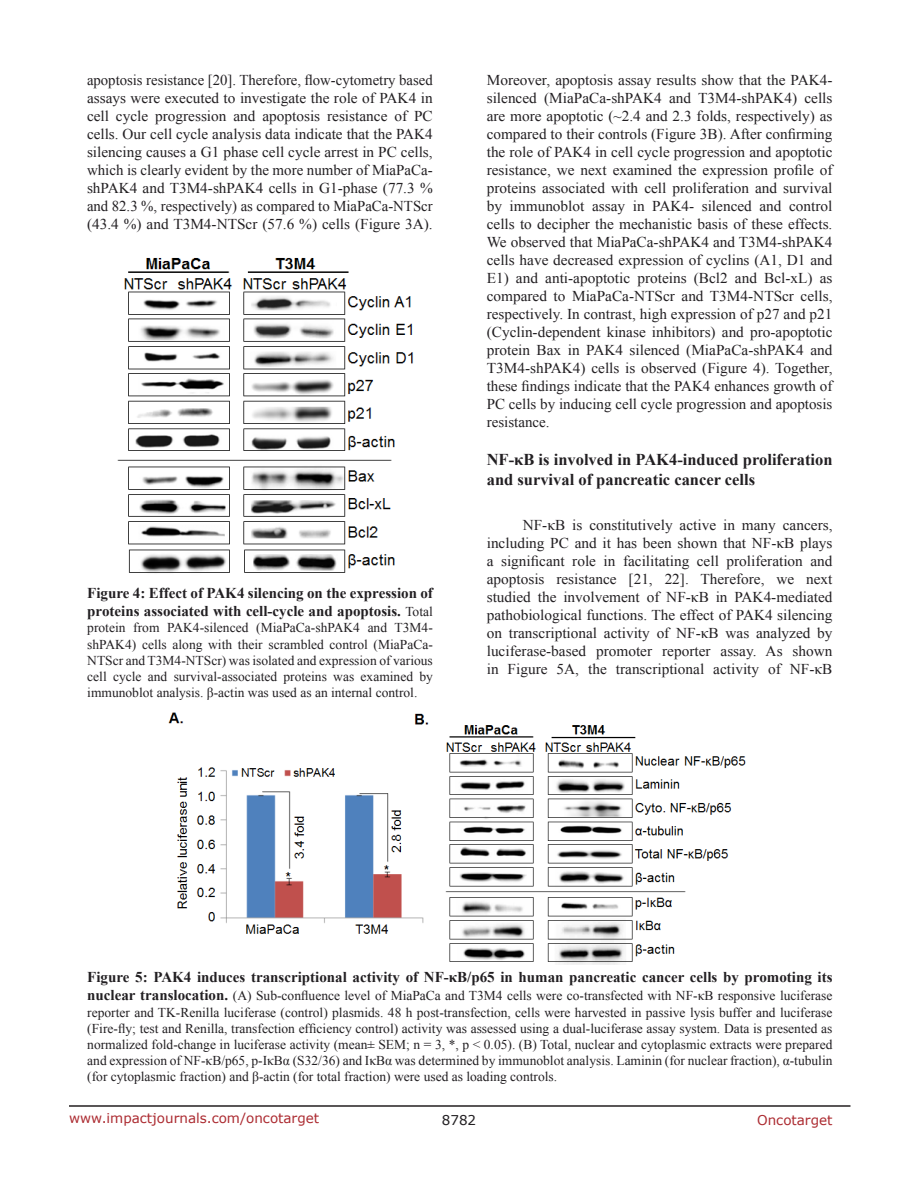
<style>
.page{position:relative;width:918px;height:1188px;background:#fff}
.page>*{position:absolute;margin:0;border:0;box-sizing:border-box;transform-origin:0 0}
.SubHeading{font:700 16.5px/19.8px "Times New Roman";color:#221f22}
.BodyText{font:15px/18px "Times New Roman";color:#221f22;text-align:justify}
.FigureText{font:700 15px/18px "Times New Roman";color:#221f22}
.FigureText-2{font:13.5px/16.2px "Times New Roman";color:#221f22;text-align:justify}
.t1{font:13.5px "Verdana";color:#ac2b31}
.t2{font:13.5px "Verdana";color:#221f22}
.s1{font-weight:400;font-size:13.5px}
.s2{font-weight:700;font-size:15px}
</style>
<div class="page">
<hr style="left:69px;top:1105px;width:781px;height:2px;background:#231f20">
<img style="left:168px;top:712px;width:578px;height:253px">
<img style="left:117px;top:258px;width:297px;height:315px">
<p class="BodyText" style="left:87px;top:71px;width:347px">apoptosis resistance [20]. Therefore, flow-cytometry based assays were executed to investigate the role of PAK4 in cell cycle progression and apoptosis resistance of PC cells. Our cell cycle analysis data indicate that the PAK4 silencing causes a G1 phase cell cycle arrest in PC cells, which is clearly evident by the more number of MiaPaCa&shy;shPAK4 and T3M4-shPAK4 cells in G1-phase (77.3 % and 82.3 %, respectively) as compared to MiaPaCa-NTScr (43.4 %) and T3M4-NTScr (57.6 %) cells (Figure 3A).</p>
<p class="BodyText" style="left:487px;top:71px;width:347px">Moreover, apoptosis assay results show that the PAK4- silenced (MiaPaCa-shPAK4 and T3M4-shPAK4) cells are more apoptotic (~2.4 and 2.3 folds, respectively) as compared to their controls (Figure 3B). After confirming the role of PAK4 in cell cycle progression and apoptotic resistance, we next examined the expression profile of proteins associated with cell proliferation and survival by immunoblot assay in PAK4- silenced and control cells to decipher the mechanistic basis of these effects.<br>We observed that MiaPaCa-shPAK4 and T3M4-shPAK4 cells have decreased expression of cyclins (A1, D1 and E1) and anti-apoptotic proteins (Bcl2 and Bcl-xL) as compared to MiaPaCa-NTScr and T3M4-NTScr cells, respectively. In contrast, high expression of p27 and p21 (Cyclin-dependent kinase inhibitors) and pro-apoptotic protein Bax in PAK4 silenced (MiaPaCa-shPAK4 and T3M4-shPAK4) cells is observed (Figure 4). Together, these findings indicate that the PAK4 enhances growth of PC cells by inducing cell cycle progression and apoptosis resistance.</p>
<p class="SubHeading" style="left:487px;top:449px;width:347px">NF-κB is involved in PAK4-induced proliferation and survival of pancreatic cancer cells</p>
<p class="BodyText" style="left:487px;top:516px;width:347px;text-indent:36px">NF-κB is constitutively active in many cancers, including PC and it has been shown that NF-κB plays a significant role in facilitating cell proliferation and apoptosis resistance [21, 22]. Therefore, we next studied the involvement of NF-κB in PAK4-mediated pathobiological functions. The effect of PAK4 silencing on transcriptional activity of NF-κB was analyzed by luciferase-based promoter reporter assay. As shown in Figure 5A, the transcriptional activity of NF-κB</p>
<p class="FigureText" style="left:87px;top:584px;width:347px">Figure 4: Effect of PAK4 silencing on the expression of proteins associated with cell-cycle and apoptosis. <span class="s1">Total</span></p>
<p class="FigureText-2" style="left:87px;top:620px;width:347px">protein from PAK4-silenced (MiaPaCa-shPAK4 and T3M4- shPAK4) cells along with their scrambled control (MiaPaCa-NTScr and T3M4-NTScr) was isolated and expression of various cell cycle and survival-associated proteins was examined by immunoblot analysis. β-actin was used as an internal control.</p>
<p class="FigureText" style="left:87px;top:968px;width:747px">Figure 5: PAK4 induces transcriptional activity of NF-κB/p65 in human pancreatic cancer cells by promoting its</p>
<p class="FigureText-2" style="left:87px;top:988px;width:747px"><span class="s2">nuclear translocation.</span> (A) Sub-confluence level of MiaPaCa and T3M4 cells were co-transfected with NF-κB responsive luciferase reporter and TK-Renilla luciferase (control) plasmids. 48 h post-transfection, cells were harvested in passive lysis buffer and luciferase (Fire-fly; test and Renilla, transfection efficiency control) activity was assessed using a dual-luciferase assay system. Data is presented as normalized fold-change in luciferase activity (mean± SEM; n = 3, *, p &lt; 0.05). (B) Total, nuclear and cytoplasmic extracts were prepared and expression of NF-κB/p65, p-IκBα (S32/36) and IκBα was determined by immunoblot analysis. Laminin (for nuclear fraction), α-tubulin (for cytoplasmic fraction) and β-actin (for total fraction) were used as loading controls.</p>
<p class="t1" style="left:69px;top:1109px;width:252px">www.impactjournals.com/oncotarget</p>
<p class="t2" style="left:442px;top:1111px;width:36px">8782</p>
<p class="t1" style="left:757px;top:1111px;width:77px">Oncotarget</p>
</div>
